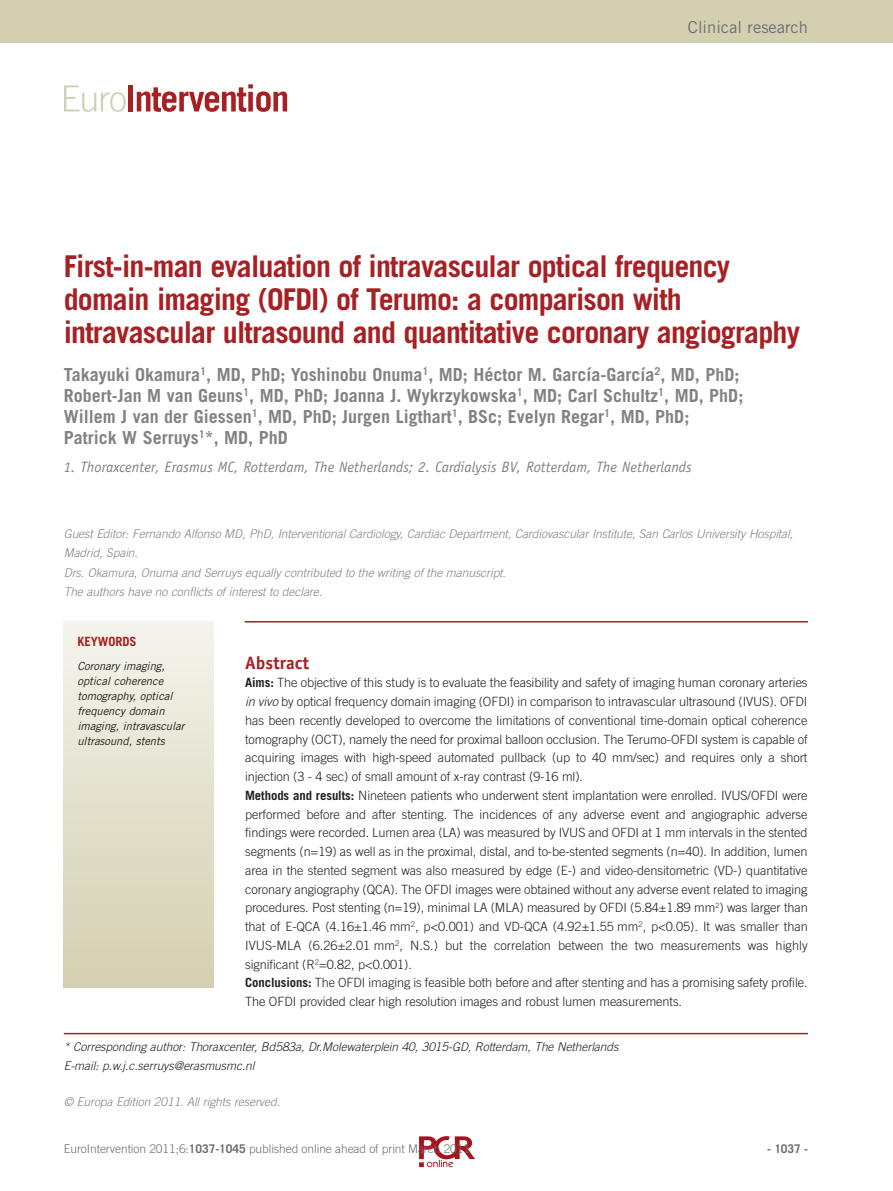
<style>
.page{position:relative;width:893px;height:1191px;background:#fff}
.page>*{position:absolute;margin:0;border:0;box-sizing:border-box;transform-origin:0 0}
.t1{font:700 30px/33px "Trade Gothic LT Std";letter-spacing:-.03em;color:#a72023}
.t2{font:700 18px/21px "Trade Gothic LT Std";color:#808285}
.t3{font:700 18px "Officina Sans Std";color:#a72023}
.t4{font:16.5px "Trade Gothic LT Std";color:#6c6d70}
.t5{font:italic 15px "Officina Sans Std";color:#808285}
.t6{font:300 12.75px/18.8px "Trade Gothic LT Std";letter-spacing:-.005em;color:#231f20}
.t7{font:700 12.75px "Trade Gothic LT Std";letter-spacing:-.005em;color:#a72023}
.t8{font:italic 300 12px/19.5px "Trade Gothic LT Std";letter-spacing:-.005em;color:#808285}
.t9{font:italic 300 12px/18.8px "Trade Gothic LT Std";letter-spacing:-.005em;color:#231f20}
.t10{font:300 12px "Trade Gothic LT Std";letter-spacing:-.005em;color:#6c6d70}
.t11{font:700 12px "Trade Gothic LT Std";color:#6c6d70}
.t12{font:italic 11.25px/15px "Trade Gothic LT Std";letter-spacing:-.005em;color:#231f20}
.s1{font-weight:700}
.s2{font-style:italic}
</style>
<div class="page">
<img style="left:419px;top:1136px;width:56px;height:32px">
<div style="left:0;top:0;width:893px;height:43px;background:#d3d0b2"></div>
<div style="left:64px;top:622px;width:150px;height:365px;background:linear-gradient(to bottom,#f4f3eb,#d3cfb0)"></div>
<hr style="left:245px;top:621px;width:563px;height:1px;background:#a72023">
<hr style="left:64px;top:1032px;width:744px;height:2px;background:#a72023">
<svg style="left:64px;top:85px;width:62px;height:27px"></svg>
<div style="left:128px;top:85px;width:5px;height:26px;background:#a72023"></div>
<svg style="left:137px;top:84px;width:150px;height:28px"></svg>
<p class="t4" style="left:688px;top:18px;width:122px">Clinical research</p>
<h1 class="t1" style="left:64px;top:252px;width:738px">First-in-man evaluation of intravascular optical frequency domain imaging (OFDI) of Terumo: a comparison with intravascular ultrasound and quantitative coronary angiography</h1>
<p class="t2" style="left:64px;top:365px;width:681px">Takayuki Okamura<sup>1</sup>, MD, PhD; Yoshinobu Onuma<sup>1</sup>, MD; Héctor M. García-García<sup>2</sup>, MD, PhD; Robert-Jan M van Geuns<sup>1</sup>, MD, PhD; Joanna J. Wykrzykowska<sup>1</sup>, MD; Carl Schultz<sup>1</sup>, MD, PhD; Willem J van der Giessen<sup>1</sup>, MD, PhD; Jurgen Ligthart<sup>1</sup>, BSc; Evelyn Regar<sup>1</sup>, MD, PhD; Patrick W Serruys<sup>1</sup>*, MD, PhD</p>
<p class="t5" style="left:64px;top:461px;width:629px">1. Thoraxcenter, Erasmus MC, Rotterdam, The Netherlands; 2. Cardialysis BV, Rotterdam, The Netherlands</p>
<p class="t8" style="left:64px;top:525px;width:731px">Guest Editor: Fernando Alfonso MD, PhD, Interventional Cardiology, Cardiac Department, Cardiovascular Institute, San Carlos University Hospital, Madrid, Spain.<br>Drs. Okamura, Onuma and Serruys equally contributed to the writing of the manuscript.<br>The authors have no conflicts of interest to declare.</p>
<p class="t7" style="left:77px;top:636px;width:60px">KEYWORDS</p>
<p class="t12" style="left:77px;top:659px;width:109px">Coronary imaging, optical coherence tomography, optical frequency domain imaging, intravascular ultrasound, stents</p>
<h2 class="t3" style="left:245px;top:655px;width:65px">Abstract</h2>
<p class="t6" style="left:245px;top:674px;width:564px"><span class="s1">Aims:</span> The objective of this study is to evaluate the feasibility and safety of imaging human coronary arteries <span class="s2">in vivo</span> by optical frequency domain imaging (OFDI) in comparison to intravascular ultrasound (IVUS). OFDI has been recently developed to overcome the limitations of conventional time-domain optical coherence tomography (OCT), namely the need for proximal balloon occlusion. The Terumo-OFDI system is capable of acquiring images with high-speed automated pullback (up to 40 mm/sec) and requires only a short injection (3 - 4 sec) of small amount of x-ray contrast (9-16 ml).<br><span class="s1">Methods and results:</span> Nineteen patients who underwent stent implantation were enrolled. IVUS/OFDI were performed before and after stenting. The incidences of any adverse event and angiographic adverse findings were recorded. Lumen area (LA) was measured by IVUS and OFDI at 1 mm intervals in the stented segments (n=19) as well as in the proximal, distal, and to-be-stented segments (n=40). In addition, lumen area in the stented segment was also measured by edge (E-) and video-densitometric (VD-) quantitative coronary angiography (QCA). The OFDI images were obtained without any adverse event related to imaging procedures. Post stenting (n=19), minimal LA (MLA) measured by OFDI (5.84±1.89 mm<sup>2</sup>) was larger than that of E-QCA (4.16±1.46 mm<sup>2</sup>, p&lt;0.001) and VD-QCA (4.92±1.55 mm<sup>2</sup>, p&lt;0.05). It was smaller than IVUS-MLA (6.26±2.01 mm<sup>2</sup>, N.S.) but the correlation between the two measurements was highly significant (R<sup>2</sup>=0.82, p&lt;0.001).<br><span class="s1">Conclusions:</span> The OFDI imaging is feasible both before and after stenting and has a promising safety profile.<br>The OFDI provided clear high resolution images and robust lumen measurements.</p>
<p class="t9" style="left:64px;top:1038px;width:556px">* Corresponding author: Thoraxcenter, Bd583a, Dr.Molewaterplein 40, 3015-GD, Rotterdam, The Netherlands<br>E-mail: p.w.j.c.serruys@erasmusmc.nl</p>
<p class="t8" style="left:64px;top:1093px;width:218px">© Europa Edition 2011. All rights reserved.</p>
<p class="t10" style="left:64px;top:1144px;width:408px">EuroIntervention 2011;6:<span class="s1">1037-1045</span> published online ahead of print March 2011</p>
<p class="t11" style="left:767px;top:1143px;width:42px">- 1037 -</p>
</div>
